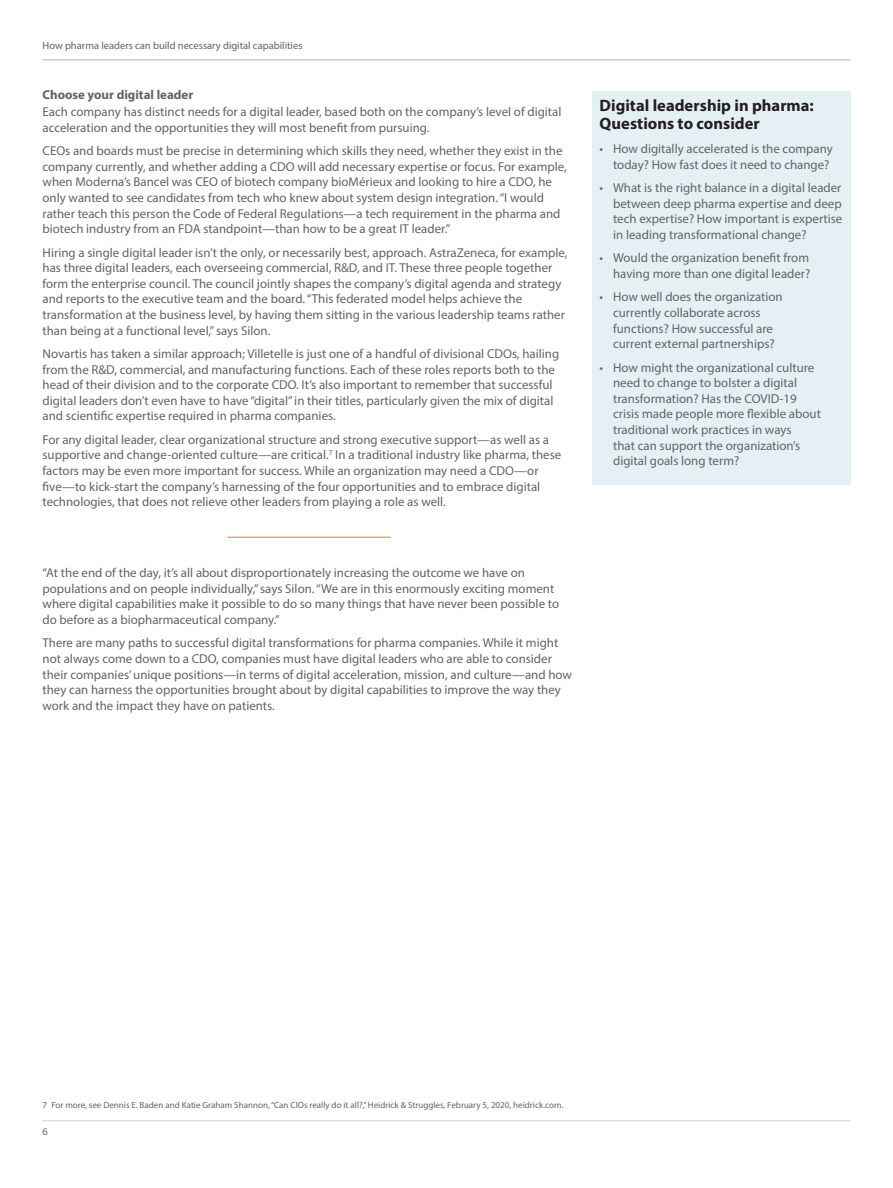
<style>
.page{position:relative;width:893px;height:1188px;background:#fff}
.page>*{position:absolute;margin:0;border:0;box-sizing:border-box;transform-origin:0 0}
.Body_subhead{font:700 16.5px/18px "Myriad Pro";color:#231f20}
.Body_copy{font:12.9px/15.6px "Myriad Pro";color:#636366}
.Body_copy_highlight{font:700 12.9px "Myriad Pro";color:#636366}
.t1{font:10.5px "Myriad Pro";color:#636366}
.Footnote{font:9px "Myriad Pro";color:#636366}
</style>
<div class="page">
<hr style="left:227px;top:537px;width:164px;height:1px;background:#dd7d3a">
<div style="left:592px;top:91px;width:259px;height:394px;background:#e5f0f4"></div>
<hr style="left:43px;top:60px;width:807px;height:1px;background:#636366">
<p class="t1" style="left:43px;top:39px;width:261px">How pharma leaders can build necessary digital capabilities</p>
<p class="Body_copy_highlight" style="left:43px;top:86px;width:152px">Choose your digital leader</p>
<p class="Body_copy" style="left:43px;top:104px;width:520px">Each company has distinct needs for a digital leader, based both on the company’s level of digital acceleration and the opportunities they will most benefit from pursuing.</p>
<p class="Body_copy" style="left:43px;top:143px;width:526px">CEOs and boards must be precise in determining which skills they need, whether they exist in the company currently, and whether adding a CDO will add necessary expertise or focus. For example, when Moderna’s Bancel was CEO of biotech company bioMérieux and looking to hire a CDO, he only wanted to see candidates from tech who knew about system design integration. “I would rather teach this person the Code of Federal Regulations—a tech requirement in the pharma and biotech industry from an FDA standpoint—than how to be a great IT leader.”</p>
<p class="Body_copy" style="left:43px;top:244px;width:527px">Hiring a single digital leader isn’t the only, or necessarily best, approach. AstraZeneca, for example, has three digital leaders, each overseeing commercial, R&amp;D, and IT. These three people together form the enterprise council. The council jointly shapes the company’s digital agenda and strategy and reports to the executive team and the board. “This federated model helps achieve the transformation at the business level, by having them sitting in the various leadership teams rather than being at a functional level,” says Silon.</p>
<p class="Body_copy" style="left:43px;top:346px;width:518px">Novartis has taken a similar approach; Villetelle is just one of a handful of divisional CDOs, hailing from the R&amp;D, commercial, and manufacturing functions. Each of these roles reports both to the head of their division and to the corporate CDO. It’s also important to remember that successful digital leaders don’t even have to have “digital” in their titles, particularly given the mix of digital and scientific expertise required in pharma companies.</p>
<p class="Body_copy" style="left:43px;top:432px;width:520px">For any digital leader, clear organizational structure and strong executive support—as well as a supportive and change-oriented culture—are critical.<sup>7</sup> In a traditional industry like pharma, these factors may be even more important for success. While an organization may need a CDO—or five—to kick-start the company’s harnessing of the four opportunities and to embrace digital technologies, that does not relieve other leaders from playing a role as well.</p>
<p class="Body_copy" style="left:43px;top:565px;width:518px">“At the end of the day, it’s all about disproportionately increasing the outcome we have on populations and on people individually,” says Silon. “We are in this enormously exciting moment where digital capabilities make it possible to do so many things that have never been possible to do before as a biopharmaceutical company.”</p>
<p class="Body_copy" style="left:43px;top:635px;width:531px">There are many paths to successful digital transformations for pharma companies. While it might not always come down to a CDO, companies must have digital leaders who are able to consider their companies’ unique positions—in terms of digital acceleration, mission, and culture—and how they can harness the opportunities brought about by digital capabilities to improve the way they work and the impact they have on patients.</p>
<p class="Body_subhead" style="left:600px;top:96px;width:216px">Digital leadership in pharma:<br>Questions to consider</p>
<p class="Body_copy" style="left:600px;top:141px;width:235px;text-align:right">• How digitally accelerated is the company today? How fast does it need to change?</p>
<p class="Body_copy" style="left:613px;top:180px;width:231px;text-align:justify;text-indent:-14px">• What is the right balance in a digital leader between deep pharma expertise and deep tech expertise? How important is expertise in leading transformational change?</p>
<p class="Body_copy" style="left:600px;top:250px;width:212px;text-align:right">• Would the organization benefit from having more than one digital leader?</p>
<p class="Body_copy" style="left:613px;top:289px;width:171px;text-indent:-14px">• How well does the organization currently collaborate across functions? How successful are current external partnerships?</p>
<p class="Body_copy" style="left:613px;top:359px;width:209px;text-indent:-14px">• How might the organizational culture need to change to bolster a digital transformation? Has the COVID-19 crisis made people more flexible about traditional work practices in ways<br>that can support the organization’s digital goals long term?</p>
<p class="Footnote" style="left:43px;top:1099px;width:522px">7 For more, see Dennis E. Baden and Katie Graham Shannon, “Can CIOs really do it all?,” Heidrick &amp; Struggles, February 5, 2020, heidrick.com.</p>
<p class="t1" style="left:43px;top:1125px;width:7px">6</p>
</div>
